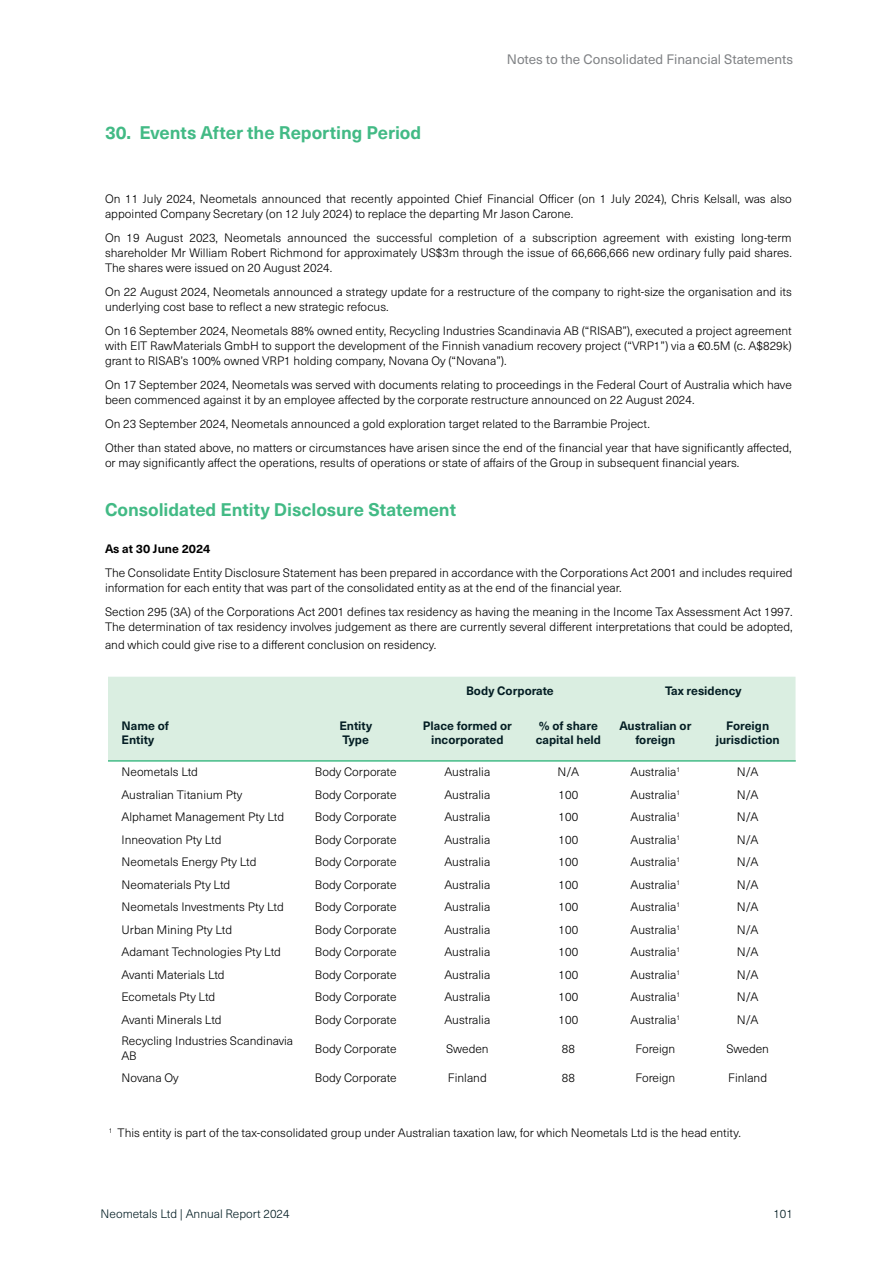
<style>
.page{position:relative;width:893px;height:1263px;background:#fff}
.page>*{position:absolute;margin:0;border:0;box-sizing:border-box;transform-origin:0 0}
.t1{font:700 18px "Neue Haas Unica W1 G";letter-spacing:-.005em;color:#42ba85}
.t2{font:13.5px "Neue Haas Unica W1 G";color:#808285}
.t3{font:300 12px/15px "Neue Haas Unica W1 G";color:#000}
.t4{font:700 12px/14.4px "Neue Haas Unica W1 G";color:#041e24}
.t5{font:300 12px "Neue Haas Unica W1 G";color:#041e24}
.t6{font:700 12px "Neue Haas Unica W1 G";color:#000}
</style>
<div class="page">
<div style="left:108px;top:677px;width:687px;height:83px;background:#daeee1"></div>
<hr style="left:108px;top:760px;width:688px;height:2px;background:#42ba85">
<h1 class="t1" style="left:105px;top:119px;width:318px">30. Events After the Reporting Period</h1>
<p class="t2" style="left:507px;top:50px;width:288px">Notes to the Consolidated Financial Statements</p>
<p class="t3" style="left:105px;top:190px;width:688px">On 11 July 2024, Neometals announced that recently appointed Chief Financial Officer (on 1 July 2024), Chris Kelsall, was also appointed Company Secretary (on 12 July 2024) to replace the departing Mr Jason Carone.</p>
<p class="t3" style="left:105px;top:229px;width:688px;text-align:justify">On 19 August 2023, Neometals announced the successful completion of a subscription agreement with existing long-term shareholder Mr William Robert Richmond for approximately US$3m through the issue of 66,666,666 new ordinary fully paid shares.<br>The shares were issued on 20 August 2024.</p>
<p class="t3" style="left:105px;top:283px;width:688px">On 22 August 2024, Neometals announced a strategy update for a restructure of the company to right-size the organisation and its underlying cost base to reflect a new strategic refocus.</p>
<p class="t3" style="left:105px;top:322px;width:688px;text-align:justify">On 16 September 2024, Neometals 88% owned entity, Recycling Industries Scandinavia AB (“RISAB”), executed a project agreement with EIT RawMaterials GmbH to support the development of the Finnish vanadium recovery project (“VRP1”) via a €0.5M (c. A$829k) grant to RISAB’s 100% owned VRP1 holding company, Novana Oy (“Novana”).</p>
<p class="t3" style="left:105px;top:376px;width:688px">On 17 September 2024, Neometals was served with documents relating to proceedings in the Federal Court of Australia which have been commenced against it by an employee affected by the corporate restructure announced on 22 August 2024.</p>
<p class="t3" style="left:105px;top:411px;width:688px;line-height:24px">On 23 September 2024, Neometals announced a gold exploration target related to the Barrambie Project.<br>Other than stated above, no matters or circumstances have arisen since the end of the financial year that have significantly affected,</p>
<p class="t3" style="left:105px;top:454px;width:636px">or may significantly affect the operations, results of operations or state of affairs of the Group in subsequent financial years.</p>
<h1 class="t1" style="left:105px;top:496px;width:353px">Consolidated Entity Disclosure Statement</h1>
<p class="t6" style="left:105px;top:540px;width:107px">As at 30 June 2024</p>
<p class="t3" style="left:105px;top:565px;width:689px">The Consolidate Entity Disclosure Statement has been prepared in accordance with the Corporations Act 2001 and includes required information for each entity that was part of the consolidated entity as at the end of the financial year.</p>
<p class="t3" style="left:105px;top:604px;width:689px">Section 295 (3A) of the Corporations Act 2001 defines tax residency as having the meaning in the Income Tax Assessment Act 1997.<br>The determination of tax residency involves judgement as there are currently several different interpretations that could be adopted,</p>
<p class="t3" style="left:105px;top:637px;width:333px">and which could give rise to a different conclusion on residency.</p>
<p class="t4" style="left:466px;top:683px;width:89px">Body Corporate</p>
<p class="t4" style="left:665px;top:683px;width:78px">Tax residency</p>
<p class="t4" style="left:122px;top:718px;width:49px">Name of<br>Entity</p>
<p class="t4" style="left:339px;top:718px;width:34px">Entity<br>Type</p>
<p class="t4" style="left:423px;top:718px;width:91px;text-align:center">Place formed or incorporated</p>
<p class="t4" style="left:536px;top:718px;width:67px">% of share capital held</p>
<p class="t4" style="left:619px;top:718px;width:73px;text-align:center">Australian or foreign</p>
<p class="t4" style="left:716px;top:718px;width:65px;text-align:center">Foreign jurisdiction</p>
<p class="t3" style="left:122px;top:764px;width:78px">Neometals Ltd</p>
<p class="t3" style="left:315px;top:764px;width:83px">Body Corporate</p>
<p class="t3" style="left:444px;top:764px;width:47px">Australia</p>
<p class="t3" style="left:558px;top:764px;width:23px">N/A</p>
<p class="t3" style="left:631px;top:764px;width:51px">Australia<sup>1</sup></p>
<p class="t3" style="left:737px;top:764px;width:23px">N/A</p>
<p class="t3" style="left:121px;top:786px;width:122px">Australian Titanium Pty</p>
<p class="t3" style="left:315px;top:786px;width:83px">Body Corporate</p>
<p class="t3" style="left:444px;top:786px;width:47px">Australia</p>
<p class="t3" style="left:559px;top:786px;width:21px">100</p>
<p class="t3" style="left:631px;top:786px;width:51px">Australia<sup>1</sup></p>
<p class="t3" style="left:737px;top:786px;width:23px">N/A</p>
<p class="t3" style="left:121px;top:809px;width:164px">Alphamet Management Pty Ltd</p>
<p class="t3" style="left:315px;top:809px;width:83px">Body Corporate</p>
<p class="t3" style="left:444px;top:809px;width:47px">Australia</p>
<p class="t3" style="left:559px;top:809px;width:21px">100</p>
<p class="t3" style="left:631px;top:809px;width:51px">Australia<sup>1</sup></p>
<p class="t3" style="left:737px;top:809px;width:23px">N/A</p>
<p class="t3" style="left:121px;top:831px;width:101px">Inneovation Pty Ltd</p>
<p class="t3" style="left:315px;top:831px;width:83px">Body Corporate</p>
<p class="t3" style="left:444px;top:831px;width:47px">Australia</p>
<p class="t3" style="left:559px;top:831px;width:21px">100</p>
<p class="t3" style="left:631px;top:831px;width:51px">Australia<sup>1</sup></p>
<p class="t3" style="left:737px;top:831px;width:23px">N/A</p>
<p class="t3" style="left:121px;top:854px;width:136px">Neometals Energy Pty Ltd</p>
<p class="t3" style="left:315px;top:854px;width:83px">Body Corporate</p>
<p class="t3" style="left:444px;top:854px;width:47px">Australia</p>
<p class="t3" style="left:559px;top:854px;width:21px">100</p>
<p class="t3" style="left:631px;top:854px;width:51px">Australia<sup>1</sup></p>
<p class="t3" style="left:737px;top:854px;width:23px">N/A</p>
<p class="t3" style="left:121px;top:876px;width:110px">Neomaterials Pty Ltd</p>
<p class="t3" style="left:315px;top:876px;width:83px">Body Corporate</p>
<p class="t3" style="left:444px;top:876px;width:47px">Australia</p>
<p class="t3" style="left:559px;top:876px;width:21px">100</p>
<p class="t3" style="left:631px;top:876px;width:51px">Australia<sup>1</sup></p>
<p class="t3" style="left:737px;top:876px;width:23px">N/A</p>
<p class="t3" style="left:121px;top:899px;width:164px">Neometals Investments Pty Ltd</p>
<p class="t3" style="left:315px;top:899px;width:83px">Body Corporate</p>
<p class="t3" style="left:444px;top:899px;width:47px">Australia</p>
<p class="t3" style="left:559px;top:899px;width:21px">100</p>
<p class="t3" style="left:631px;top:899px;width:51px">Australia<sup>1</sup></p>
<p class="t3" style="left:737px;top:899px;width:23px">N/A</p>
<p class="t3" style="left:121px;top:921px;width:112px">Urban Mining Pty Ltd</p>
<p class="t3" style="left:315px;top:921px;width:83px">Body Corporate</p>
<p class="t3" style="left:444px;top:921px;width:47px">Australia</p>
<p class="t3" style="left:559px;top:921px;width:21px">100</p>
<p class="t3" style="left:631px;top:921px;width:51px">Australia<sup>1</sup></p>
<p class="t3" style="left:737px;top:921px;width:23px">N/A</p>
<p class="t3" style="left:121px;top:944px;width:161px">Adamant Technologies Pty Ltd</p>
<p class="t3" style="left:315px;top:944px;width:83px">Body Corporate</p>
<p class="t3" style="left:444px;top:944px;width:47px">Australia</p>
<p class="t3" style="left:559px;top:944px;width:21px">100</p>
<p class="t3" style="left:631px;top:944px;width:51px">Australia<sup>1</sup></p>
<p class="t3" style="left:737px;top:944px;width:23px">N/A</p>
<p class="t3" style="left:121px;top:966px;width:105px">Avanti Materials Ltd</p>
<p class="t3" style="left:315px;top:966px;width:83px">Body Corporate</p>
<p class="t3" style="left:444px;top:966px;width:47px">Australia</p>
<p class="t3" style="left:559px;top:966px;width:21px">100</p>
<p class="t3" style="left:631px;top:966px;width:51px">Australia<sup>1</sup></p>
<p class="t3" style="left:737px;top:966px;width:23px">N/A</p>
<p class="t3" style="left:121px;top:989px;width:95px">Ecometals Pty Ltd</p>
<p class="t3" style="left:315px;top:989px;width:83px">Body Corporate</p>
<p class="t3" style="left:444px;top:989px;width:47px">Australia</p>
<p class="t3" style="left:559px;top:989px;width:21px">100</p>
<p class="t3" style="left:631px;top:989px;width:51px">Australia<sup>1</sup></p>
<p class="t3" style="left:737px;top:989px;width:23px">N/A</p>
<p class="t3" style="left:121px;top:1011px;width:102px">Avanti Minerals Ltd</p>
<p class="t3" style="left:315px;top:1011px;width:83px">Body Corporate</p>
<p class="t3" style="left:444px;top:1011px;width:47px">Australia</p>
<p class="t3" style="left:559px;top:1011px;width:21px">100</p>
<p class="t3" style="left:631px;top:1011px;width:51px">Australia<sup>1</sup></p>
<p class="t3" style="left:737px;top:1011px;width:23px">N/A</p>
<p class="t3" style="left:121px;top:1033px;width:173px;line-height:14.4px">Recycling Industries Scandinavia<br>AB</p>
<p class="t3" style="left:315px;top:1040px;width:83px">Body Corporate</p>
<p class="t3" style="left:446px;top:1040px;width:44px">Sweden</p>
<p class="t3" style="left:562px;top:1040px;width:15px">88</p>
<p class="t3" style="left:635px;top:1040px;width:41px">Foreign</p>
<p class="t3" style="left:726px;top:1040px;width:44px">Sweden</p>
<p class="t3" style="left:122px;top:1069px;width:59px">Novana Oy</p>
<p class="t3" style="left:315px;top:1069px;width:83px">Body Corporate</p>
<p class="t3" style="left:448px;top:1069px;width:40px">Finland</p>
<p class="t3" style="left:562px;top:1069px;width:15px">88</p>
<p class="t3" style="left:635px;top:1069px;width:41px">Foreign</p>
<p class="t3" style="left:728px;top:1069px;width:40px">Finland</p>
<p class="t3" style="left:109px;top:1124px;width:633px"><sup>1</sup> This entity is part of the tax-consolidated group under Australian taxation law, for which Neometals Ltd is the head entity.</p>
<p class="t5" style="left:101px;top:1205px;width:191px">Neometals Ltd | Annual Report 2024</p>
<p class="t5" style="left:773px;top:1205px;width:21px">101</p>
</div>
